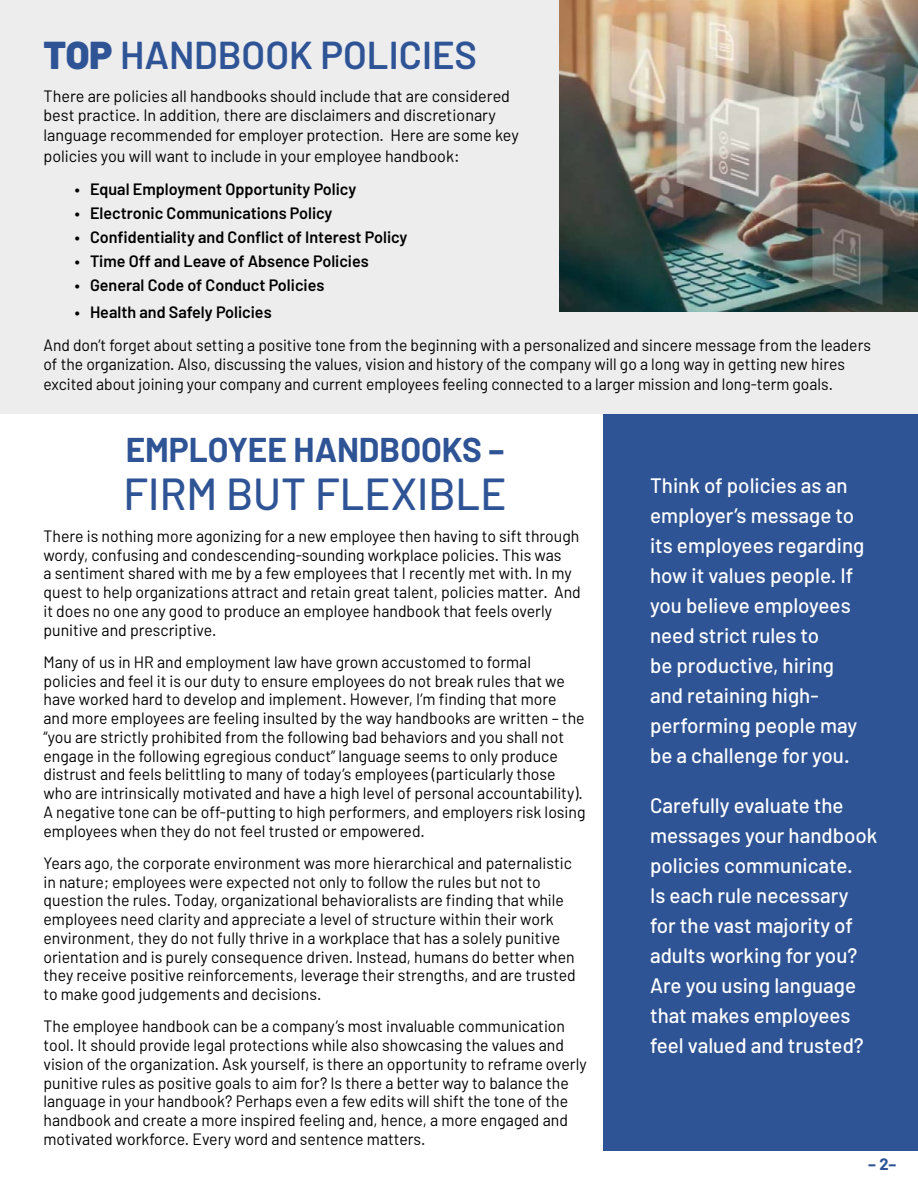
<style>
.page{position:relative;width:918px;height:1188px;background:#fff}
.page>*{position:absolute;margin:0;border:0;box-sizing:border-box;transform-origin:0 0}
.t1{font:500 45px "Barlow";color:#2f5496}
.t2{font:600 39px "Barlow";color:#2f5496}
.t3{font:700 34.5px "Barlow";color:#2f5496}
.t4{font:500 21px/30px "Barlow";color:#fff}
.t5{font:16.5px/18.8px "Barlow";color:#000;scale:.96 1}
.t6{font:16.5px/19.5px "Barlow";color:#000;scale:.95 1}
.t7{font:16.5px/19.5px "Barlow";color:#000}
.t8{font:600 16.5px "Barlow";color:#000}
.t9{font:700 16.5px "Barlow";color:#2f5496}
.s1{font-weight:900}
</style>
<div class="page">
<div style="left:0;top:0;width:918px;height:414px;background:#ededee"></div>
<div style="left:603px;top:414px;width:315px;height:736px;background:#2f5496"></div>
<img style="left:559px;top:0;width:359px;height:311px">
<h2 class="t2" style="left:43px;top:30px;width:435px"><span class="s1">TOP</span> HANDBOOK POLICIES</h2>
<p class="t7" style="left:43px;top:86px;width:477px">There are policies all handbooks should include that are considered best practice. In addition, there are disclaimers and discretionary language recommended for employer protection. Here are some key</p>
<p class="t7" style="left:43px;top:146px;width:418px">policies you will want to include in your employee handbook:</p>
<p class="t8" style="left:75px;top:179px;width:283px">• Equal Employment Opportunity Policy</p>
<p class="t8" style="left:75px;top:203px;width:259px">• Electronic Communications Policy</p>
<p class="t8" style="left:75px;top:227px;width:334px">• Confidentiality and Conflict of Interest Policy</p>
<p class="t8" style="left:75px;top:251px;width:295px">• Time Off and Leave of Absence Policies</p>
<p class="t8" style="left:75px;top:275px;width:251px">• General Code of Conduct Policies</p>
<p class="t8" style="left:75px;top:302px;width:198px">• Health and Safely Policies</p>
<p class="t6" style="left:43px;top:335px;width:872px">And don’t forget about setting a positive tone from the beginning with a personalized and sincere message from the leaders of the organization. Also, discussing the values, vision and history of the company will go a long way in getting new hires excited about joining your company and current employees feeling connected to a larger mission and long-term goals.</p>
<h3 class="t3" style="left:126px;top:428px;width:380px">EMPLOYEE HANDBOOKS –</h3>
<h1 class="t1" style="left:124px;top:466px;width:384px">FIRM BUT FLEXIBLE</h1>
<p class="t5" style="left:43px;top:526px;width:561px">There is nothing more agonizing for a new employee then having to sift through wordy, confusing and condescending-sounding workplace policies. This was<br>a sentiment shared with me by a few employees that I recently met with. In my quest to help organizations attract and retain great talent, policies matter. And it does no one any good to produce an employee handbook that feels overly punitive and prescriptive.</p>
<p class="t5" style="left:43px;top:652px;width:566px">Many of us in HR and employment law have grown accustomed to formal policies and feel it is our duty to ensure employees do not break rules that we have worked hard to develop and implement. However, I’m finding that more and more employees are feeling insulted by the way handbooks are written – the “you are strictly prohibited from the following bad behaviors and you shall not engage in the following egregious conduct” language seems to only produce distrust and feels belittling to many of today’s employees (particularly those who are intrinsically motivated and have a high level of personal accountability).<br>A negative tone can be off-putting to high performers, and employers risk losing employees when they do not feel trusted or empowered.</p>
<p class="t5" style="left:43px;top:853px;width:556px">Years ago, the corporate environment was more hierarchical and paternalistic in nature; employees were expected not only to follow the rules but not to question the rules. Today, organizational behavioralists are finding that while employees need clarity and appreciate a level of structure within their work environment, they do not fully thrive in a workplace that has a solely punitive orientation and is purely consequence driven. Instead, humans do better when they receive positive reinforcements, leverage their strengths, and are trusted to make good judgements and decisions.</p>
<p class="t5" style="left:43px;top:1017px;width:567px">The employee handbook can be a company’s most invaluable communication tool. It should provide legal protections while also showcasing the values and vision of the organization. Ask yourself, is there an opportunity to reframe overly punitive rules as positive goals to aim for? Is there a better way to balance the language in your handbook? Perhaps even a few edits will shift the tone of the handbook and create a more inspired feeling and, hence, a more engaged and motivated workforce. Every word and sentence matters.</p>
<p class="t4" style="left:650px;top:470px;width:216px">Think of policies as an employer’s message to its employees regarding how it values people. If you believe employees need strict rules to<br>be productive, hiring and retaining high&shy;performing people may be a challenge for you.</p>
<p class="t4" style="left:650px;top:790px;width:229px">Carefully evaluate the messages your handbook policies communicate.<br>Is each rule necessary for the vast majority of adults working for you?<br>Are you using language that makes employees feel valued and trusted?</p>
<p class="t9" style="left:868px;top:1154px;width:30px">– 2–</p>
</div>
